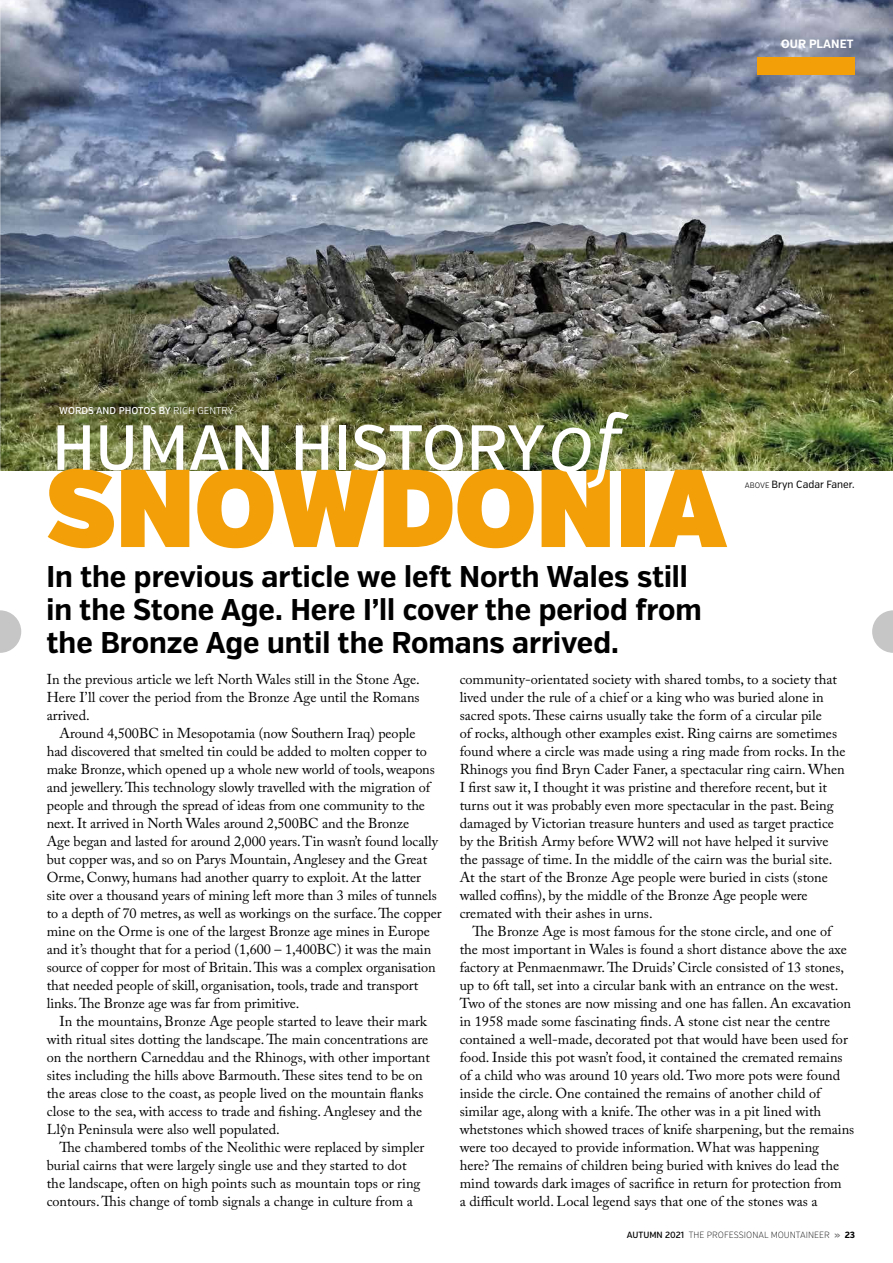
<style>
.page{position:relative;width:893px;height:1263px;background:#fff}
.page>*{position:absolute;margin:0;border:0;box-sizing:border-box;transform-origin:0 0}
.t1{font:110.4px "Verb Cond Ultra";color:#f39f07}
.t2{font:500 63.6px "Verb Cond";color:#fff}
.t3{font:700 30px/32.7px "Verb Cond";color:#000}
.t4{font:14.25px/18px "Adobe Caslon Pro";color:#000}
.t5{font:700 12px "Verb Cond";color:#fff}
.t6{font:10.5px "Verb Cond";color:#000}
.t7{font:500 9.9px "Verb Cond";color:#fff}
.t8{font:200 9px "Verb Cond";color:#000}
.s1{font-weight:300}
.s2{font-weight:400;font-style:italic;font-size:81px}
.s3{font-weight:300;font-size:7.8px}
.s4{font-family:"Times"}
.s5{font-weight:500}
.s6{font-weight:600;color:#706f6f}
.s7{font-weight:700}
</style>
<div class="page">
<img style="left:1px;top:0;width:892px;height:470px">
<img style="left:0;top:0;width:1px;height:578px">
<div style="left:757px;top:57px;width:98px;height:17px;background:#f39f07"></div>
<svg style="left:872px;top:610px;width:21px;height:43px"></svg>
<svg style="left:0;top:610px;width:21px;height:43px"></svg>
<p class="t5" style="left:781px;top:36px;width:74px">OUR PLANET</p>
<p class="t7" style="left:59px;top:405px;width:176px">WORDS AND PHOTOS BY <span class="s1">RICH GENTRY</span></p>
<h2 class="t2" style="left:52px;top:410px;width:571px">HUMAN HISTORY<span class="s2">of</span></h2>
<h1 class="t1" style="left:47px;top:441px;width:681px">SNOWDONIA</h1>
<h3 class="t3" style="left:47px;top:561px;width:657px">In the previous article we left North Wales still in the Stone Age. Here I’ll cover the period from the Bronze Age until the Romans arrived.</h3>
<p class="t6" style="left:745px;top:478px;width:111px"><span class="s3">ABOVE</span> Bryn Cadar Faner.</p>
<p class="t4" style="left:47px;top:670px;width:374px;text-align:justify">In the previous article we left North Wales still in the Stone Age.<br>Here I’ll cover the period from the Bronze Age until the Romans arrived.</p>
<p class="t4" style="left:47px;top:724px;width:396px;text-indent:13px">Around 4,500BC in Mesopotamia (now Southern Iraq) people<br>had discovered that smelted tin could be added to molten copper to make Bronze, which opened up a whole new world of tools, weapons and jewellery. This technology slowly travelled with the migration of people and through the spread of ideas from one community to the next. It arrived in North Wales around 2,500BC and the Bronze<br>Age began and lasted for around 2,000 years. Tin wasn’t found locally but copper was, and so on Parys Mountain, Anglesey and the Great Orme, Conwy, humans had another quarry to exploit. At the latter site over a thousand years of mining left more than 3 miles of tunnels to a depth of 70 metres, as well as workings on the surface. The copper mine on the Orme is one of the largest Bronze age mines in Europe and it’s thought that for a period (1,600 – 1,400BC) it was the main source of copper for most of Britain. This was a complex organisation that needed people of skill, organisation, tools, trade and transport links. The Bronze age was far from primitive.</p>
<p class="t4" style="left:47px;top:1012px;width:385px;text-indent:13px">In the mountains, Bronze Age people started to leave their mark with ritual sites dotting the landscape. The main concentrations are on the northern Carneddau and the Rhinogs, with other important sites including the hills above Barmouth. These sites tend to be on the areas close to the coast, as people lived on the mountain flanks close to the sea, with access to trade and fishing. Anglesey and the Ll<span class="s4">ŷ</span>n Peninsula were also well populated.</p>
<p class="t4" style="left:47px;top:1138px;width:379px;text-indent:13px">The chambered tombs of the Neolithic were replaced by simpler burial cairns that were largely single use and they started to dot the landscape, often on high points such as mountain tops or ring contours. This change of tomb signals a change in culture from a</p>
<p class="t4" style="left:460px;top:670px;width:387px">community-orientated society with shared tombs, to a society that lived under the rule of a chief or a king who was buried alone in sacred spots. These cairns usually take the form of a circular pile<br>of rocks, although other examples exist. Ring cairns are sometimes found where a circle was made using a ring made from rocks. In the Rhinogs you find Bryn Cader Faner, a spectacular ring cairn. When I first saw it, I thought it was pristine and therefore recent, but it turns out it was probably even more spectacular in the past. Being damaged by Victorian treasure hunters and used as target practice by the British Army before WW2 will not have helped it survive the passage of time. In the middle of the cairn was the burial site.<br>At the start of the Bronze Age people were buried in cists (stone walled coffins), by the middle of the Bronze Age people were cremated with their ashes in urns.</p>
<p class="t4" style="left:460px;top:922px;width:396px;text-indent:13px">The Bronze Age is most famous for the stone circle, and one of<br>the most important in Wales is found a short distance above the axe factory at Penmaenmawr. The Druids’ Circle consisted of 13 stones, up to 6ft tall, set into a circular bank with an entrance on the west.<br>Two of the stones are now missing and one has fallen. An excavation in 1958 made some fascinating finds. A stone cist near the centre contained a well-made, decorated pot that would have been used for food. Inside this pot wasn’t food, it contained the cremated remains of a child who was around 10 years old. Two more pots were found inside the circle. One contained the remains of another child of similar age, along with a knife. The other was in a pit lined with whetstones which showed traces of knife sharpening, but the remains were too decayed to provide information. What was happening<br>here? The remains of children being buried with knives do lead the mind towards dark images of sacrifice in return for protection from<br>a difficult world. Local legend says that one of the stones was a</p>
<p class="t8" style="left:627px;top:1229px;width:230px"><span class="s5">AUTUMN 2021</span> THE PROFESSIONAL MOUNTAINEER <span class="s6">»</span> <span class="s7">23</span></p>
</div>
